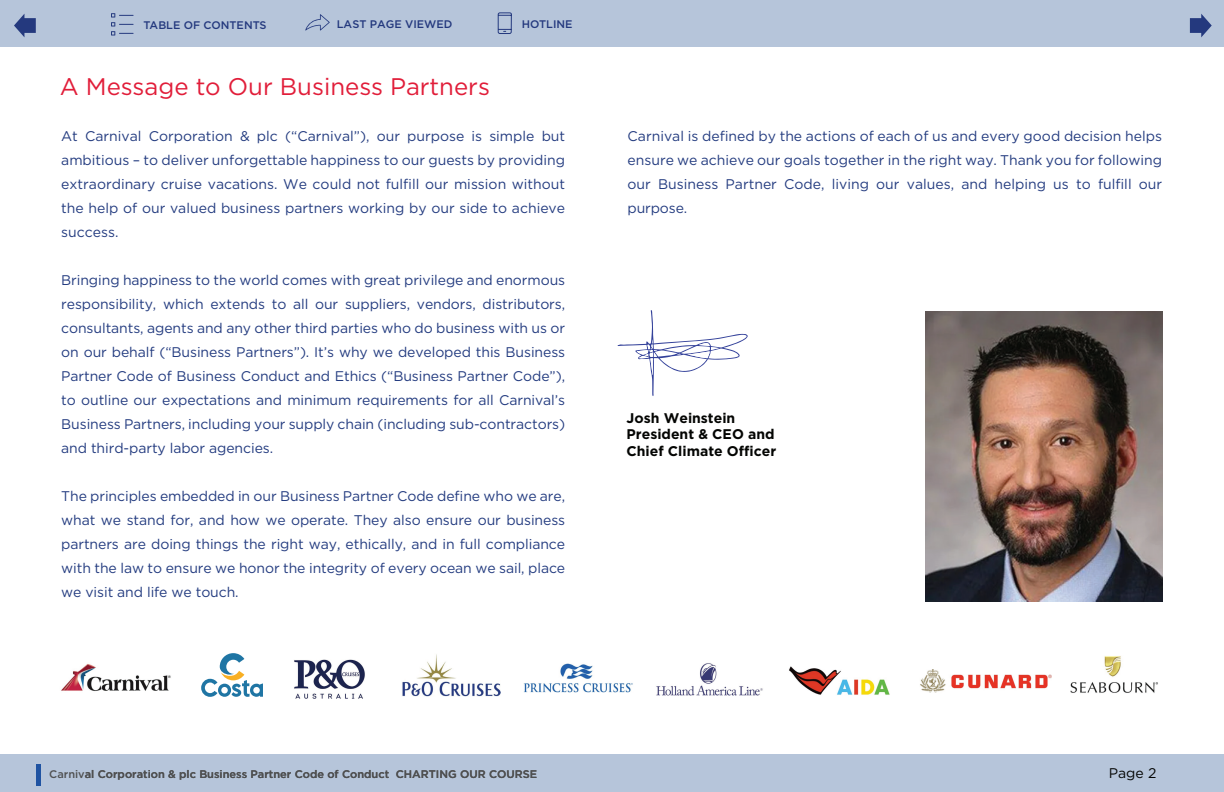
<style>
.page{position:relative;width:1224px;height:792px;background:#fff}
.page>*{position:absolute;margin:0;border:0;box-sizing:border-box;transform-origin:0 0}
.t1{font:24px "Gotham";color:#e11d39}
.t2{font:14px/24px "Gotham";letter-spacing:-.005em;color:#243c80;text-align:justify}
.t3{font:700 14px/16.8px "Gotham";color:#040503}
.t4{font:14px "Gotham";color:#040503}
.t5{font:500 11px "Gotham";color:#4f5051}
.t6{font:500 11px "Gotham";color:#24397e}
</style>
<div class="page">
<div style="left:0;top:754px;width:1224px;height:38px;background:#b6c5da"></div>
<div style="left:0;top:0;width:1224px;height:46px;background:#b6c5da"></div>
<div style="left:36px;top:764px;width:5px;height:21px;background:#1f53a2"></div>
<svg style="left:1190px;top:14px;width:22px;height:23px"></svg>
<svg style="left:111px;top:13px;width:23px;height:23px"></svg>
<svg style="left:14px;top:14px;width:22px;height:23px"></svg>
<svg style="left:305px;top:14px;width:25px;height:17px"></svg>
<svg style="left:497px;top:12px;width:15px;height:22px"></svg>
<svg style="left:617px;top:310px;width:131px;height:86px"></svg>
<img style="left:926px;top:311px;width:236px;height:290px">
<img style="left:61px;top:664px;width:110px;height:27px">
<svg style="left:201px;top:653px;width:62px;height:44px"></svg>
<img style="left:294px;top:660px;width:71px;height:39px">
<img style="left:402px;top:654px;width:98px;height:42px">
<img style="left:524px;top:663px;width:109px;height:29px">
<img style="left:656px;top:663px;width:107px;height:32px">
<img style="left:789px;top:666px;width:101px;height:29px">
<img style="left:920px;top:669px;width:132px;height:24px">
<img style="left:1070px;top:656px;width:88px;height:37px">
<p class="t6" style="left:144px;top:18px;width:125px">TABLE OF CONTENTS</p>
<p class="t6" style="left:337px;top:17px;width:117px">LAST PAGE VIEWED</p>
<p class="t6" style="left:522px;top:17px;width:52px">HOTLINE</p>
<h2 class="t1" style="left:60px;top:71px;width:432px">A Message to Our Business Partners</h2>
<p class="t2" style="left:61px;top:123px;width:506px">At Carnival Corporation &amp; plc (“Carnival”), our purpose is simple but ambitious – to deliver unforgettable happiness to our guests by providing extraordinary cruise vacations. We could not fulfll our mission without the help of our valued business partners working by our side to achieve success.</p>
<p class="t2" style="left:61px;top:267px;width:505px">Bringing happiness to the world comes with great privilege and enormous responsibility, which extends to all our suppliers, vendors, distributors, consultants, agents and any other third parties who do business with us or on our behalf (“Business Partners”). It’s why we developed this Business Partner Code of Business Conduct and Ethics (“Business Partner Code”), to outline our expectations and minimum requirements for all Carnival’s Business Partners, including your supply chain (including sub-contractors) and third-party labor agencies.</p>
<p class="t2" style="left:61px;top:483px;width:506px">The principles embedded in our Business Partner Code defne who we are, what we stand for, and how we operate. They also ensure our business partners are doing things the right way, ethically, and in full compliance with the law to ensure we honor the integrity of every ocean we sail, place we visit and life we touch.</p>
<p class="t2" style="left:628px;top:123px;width:536px">Carnival is defned by the actions of each of us and every good decision helps ensure we achieve our goals together in the right way. Thank you for following our Business Partner Code, living our values, and helping us to fulfll our purpose.</p>
<p class="t3" style="left:627px;top:409px;width:151px">Josh Weinstein<br>President &amp; CEO and<br>Chief Climate Officer</p>
<p class="t5" style="left:49px;top:767px;width:342px">Carnival Corporation &amp; plc Business Partner Code of Conduct</p>
<p class="t5" style="left:396px;top:767px;width:143px">CHARTING OUR COURSE</p>
<p class="t4" style="left:1109px;top:764px;width:49px">Page 2</p>
</div>
